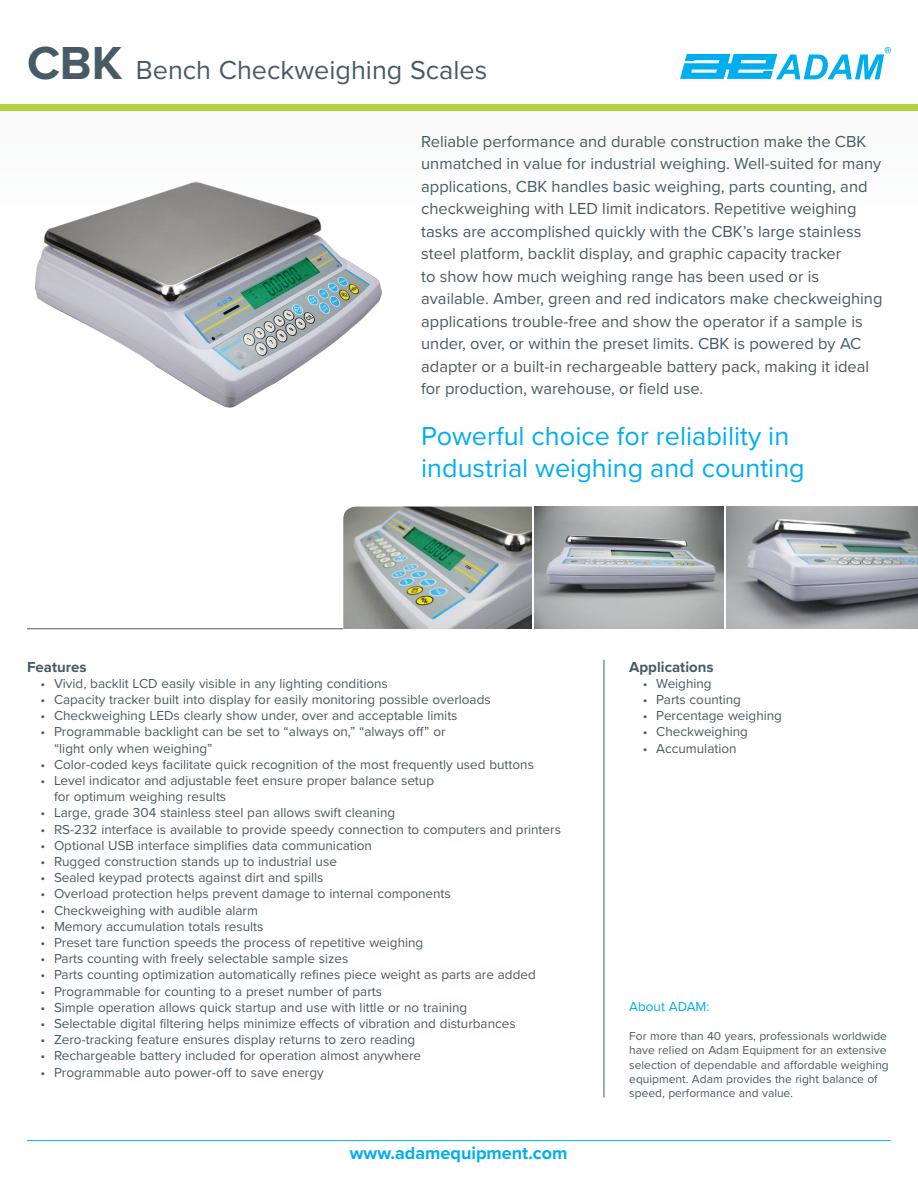
<style>
.page{position:relative;width:918px;height:1188px;background:#fff}
.page>*{position:absolute;margin:0;border:0;box-sizing:border-box;transform-origin:0 0}
.t1{font:27px/32.4px "Proxima Nova";color:#00aeef}
.t2{font:27px "Proxima Nova";color:#465b65}
.t3{font:700 18px "Proxima Nova";color:#00aeef}
.t4{font:16.5px/22.5px "Proxima Nova";color:#465b65}
.t5{font:700 15px "Proxima Nova";color:#465b65}
.t6{font:13.5px/16.2px "Proxima Nova";color:#465b65}
.t7{font:13.5px "Proxima Nova";color:#00aeef}
.t8{font:12px/14.4px "Proxima Nova";color:#465b65}
.s1{font-weight:700;font-size:48px}
</style>
<div class="page">
<div style="left:0;top:111px;width:918px;height:114px;background:#fafbfb"></div>
<div style="left:0;top:105px;width:918px;height:6px;background:#b2d33e"></div>
<hr style="left:27px;top:1140px;width:864px;height:1px;background:#00aeef">
<hr style="left:27px;top:629px;width:316px;height:1px;background:#465b65">
<hr style="left:604px;top:660px;width:1px;height:437px;background:#465b65">
<svg style="left:680px;top:47px;width:211px;height:32px"></svg>
<img style="left:343px;top:507px;width:189px;height:122px">
<img style="left:535px;top:507px;width:189px;height:122px">
<img style="left:727px;top:507px;width:191px;height:122px">
<img style="left:34px;top:181px;width:348px;height:227px">
<h1 class="t2" style="left:27px;top:50px;width:462px"><span class="s1">CBK</span> Bench Checkweighing Scales</h1>
<p class="t4" style="left:421px;top:129px;width:463px">Reliable performance and durable construction make the CBK unmatched in value for industrial weighing. Well-suited for many applications, CBK handles basic weighing, parts counting, and checkweighing with LED limit indicators. Repetitive weighing tasks are accomplished quickly with the CBK’s large stainless steel platform, backlit display, and graphic capacity tracker<br>to show how much weighing range has been used or is available. Amber, green and red indicators make checkweighing applications trouble-free and show the operator if a sample is under, over, or within the preset limits. CBK is powered by AC adapter or a built-in rechargeable battery pack, making it ideal for production, warehouse, or field use.</p>
<h1 class="t1" style="left:421px;top:418px;width:385px">Powerful choice for reliability in industrial weighing and counting</h1>
<p class="t5" style="left:27px;top:655px;width:61px">Features</p>
<p class="t6" style="left:40px;top:675px;width:349px">• Vivid, backlit LCD easily visible in any lighting conditions</p>
<p class="t6" style="left:40px;top:691px;width:452px">• Capacity tracker built into display for easily monitoring possible overloads</p>
<p class="t6" style="left:40px;top:707px;width:419px">• Checkweighing LEDs clearly show under, over and acceptable limits</p>
<p class="t6" style="left:54px;top:723px;width:393px;text-indent:-14px">• Programmable backlight can be set to “always on,” “always off” or “light only when weighing”</p>
<p class="t6" style="left:40px;top:756px;width:495px">• Color-coded keys facilitate quick recognition of the most frequently used buttons</p>
<p class="t6" style="left:54px;top:772px;width:382px;text-indent:-14px">• Level indicator and adjustable feet ensure proper balance setup for optimum weighing results</p>
<p class="t6" style="left:40px;top:804px;width:356px">• Large, grade 304 stainless steel pan allows swift cleaning</p>
<p class="t6" style="left:40px;top:820px;width:522px">• RS-232 interface is available to provide speedy connection to computers and printers</p>
<p class="t6" style="left:40px;top:837px;width:333px">• Optional USB interface simplifies data communication</p>
<p class="t6" style="left:40px;top:853px;width:298px">• Rugged construction stands up to industrial use</p>
<p class="t6" style="left:40px;top:869px;width:285px">• Sealed keypad protects against dirt and spills</p>
<p class="t6" style="left:40px;top:885px;width:412px">• Overload protection helps prevent damage to internal components</p>
<p class="t6" style="left:40px;top:901px;width:219px">• Checkweighing with audible alarm</p>
<p class="t6" style="left:40px;top:918px;width:224px">• Memory accumulation totals results</p>
<p class="t6" style="left:40px;top:934px;width:384px">• Preset tare function speeds the process of repetitive weighing</p>
<p class="t6" style="left:40px;top:950px;width:309px">• Parts counting with freely selectable sample sizes</p>
<p class="t6" style="left:40px;top:966px;width:497px">• Parts counting optimization automatically refines piece weight as parts are added</p>
<p class="t6" style="left:40px;top:982px;width:343px">• Programmable for counting to a preset number of parts</p>
<p class="t6" style="left:40px;top:999px;width:428px">• Simple operation allows quick startup and use with little or no training</p>
<p class="t6" style="left:40px;top:1015px;width:477px">• Selectable digital filtering helps minimize effects of vibration and disturbances</p>
<p class="t6" style="left:40px;top:1031px;width:376px">• Zero-tracking feature ensures display returns to zero reading</p>
<p class="t6" style="left:40px;top:1047px;width:382px">• Rechargeable battery included for operation almost anywhere</p>
<p class="t6" style="left:40px;top:1063px;width:285px">• Programmable auto power-off to save energy</p>
<h2 class="t3" style="left:350px;top:1139px;width:219px">www.adamequipment.com</h2>
<p class="t5" style="left:629px;top:655px;width:86px">Applications</p>
<p class="t6" style="left:643px;top:675px;width:70px">• Weighing</p>
<p class="t6" style="left:643px;top:691px;width:100px">• Parts counting</p>
<p class="t6" style="left:643px;top:707px;width:141px">• Percentage weighing</p>
<p class="t6" style="left:643px;top:723px;width:107px">• Checkweighing</p>
<p class="t6" style="left:643px;top:739px;width:95px">• Accumulation</p>
<p class="t7" style="left:629px;top:996px;width:82px">About ADAM:</p>
<p class="t8" style="left:629px;top:1028px;width:261px">For more than 40 years, professionals worldwide have relied on Adam Equipment for an extensive selection of dependable and affordable weighing equipment. Adam provides the right balance of speed, performance and value.</p>
</div>
